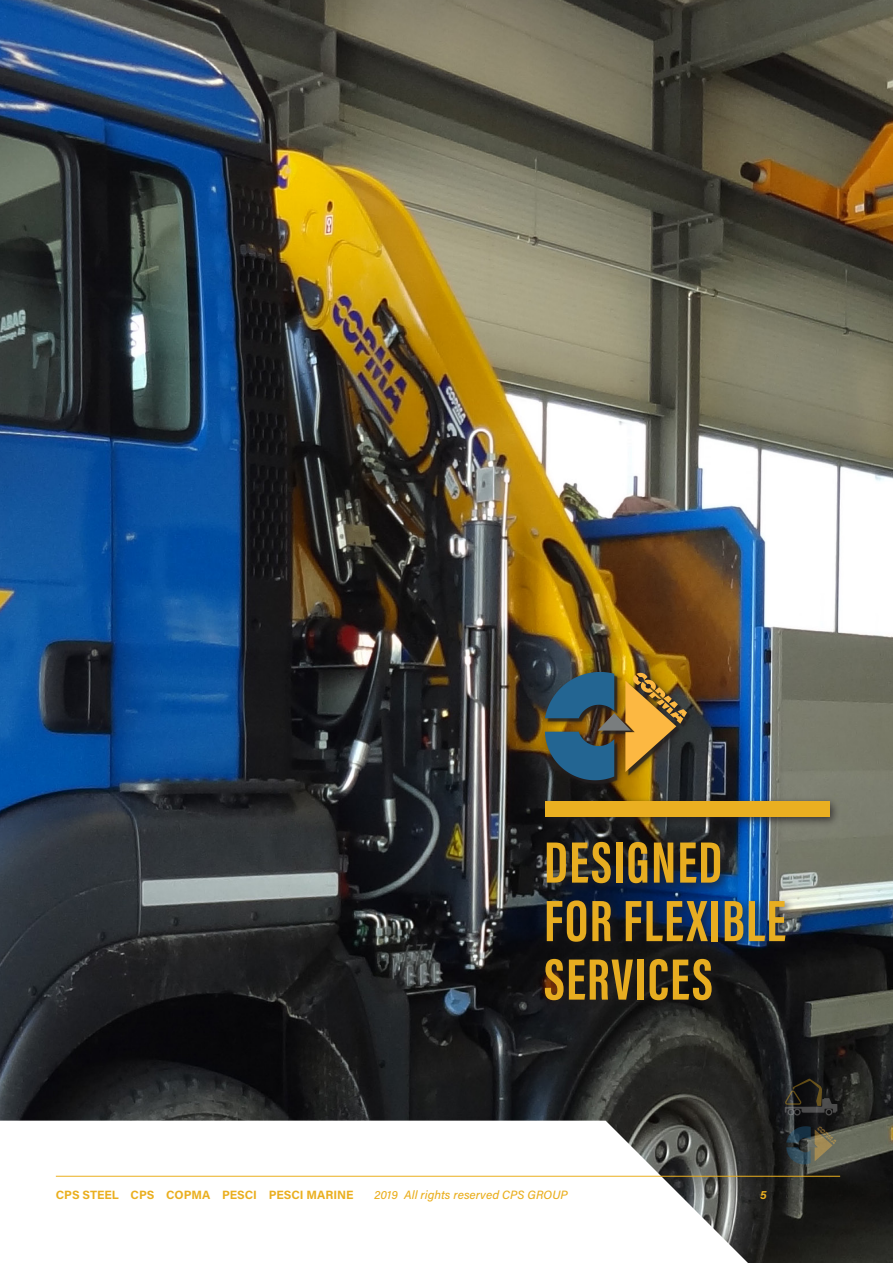
<style>
.page{position:relative;width:893px;height:1263px;background:#fff}
.page>*{position:absolute;margin:0;border:0;box-sizing:border-box;transform-origin:0 0}
.t1{font:700 60px/58.5px "Acumin Pro Extra Cond";letter-spacing:.025em;color:#eaaf21}
.t2{font:700 12px "Acumin Pro";letter-spacing:-.005em;color:#eaaf20}
.t3{font:italic 500 12px "Acumin Pro";letter-spacing:.005em;color:#eaaf20}
.t4{font:italic 700 12px "Acumin Pro";color:#eaaf20}
</style>
<div class="page">
<img style="left:0;top:0;width:893px;height:1263px">
<div style="left:540px;top:837px;width:256px;height:174px;background:#231f20;opacity:.75"></div>
<div style="left:540px;top:796px;width:300px;height:32px;background:#231f20;opacity:.75"></div>
<div style="left:545px;top:802px;width:284px;height:15px;background:#eaaf21"></div>
<hr style="left:56px;top:1176px;width:784px;height:1px;background:#eaaf20">
<div style="left:785px;top:1079px;width:53px;height:37px;background:#231f20;opacity:.75"></div>
<svg style="left:784px;top:1078px;width:53px;height:35px"></svg>
<div style="left:825px;top:1108px;width:7px;height:7px;border:1px solid #a9a8a8;border-radius:50%"></div>
<div style="left:794px;top:1108px;width:7px;height:7px;border:1px solid #a9a8a8;border-radius:50%"></div>
<div style="left:787px;top:1108px;width:7px;height:7px;border:1px solid #a9a8a8;border-radius:50%"></div>
<svg style="left:786px;top:1126px;width:50px;height:38px"></svg>
<div style="left:540px;top:667px;width:157px;height:124px;background:#231f20;opacity:.75"></div>
<div style="left:547px;top:674px;width:144px;height:110px;background:#231f20;opacity:.75"></div>
<svg style="left:545px;top:672px;width:142px;height:108px"></svg>
<h1 class="t1" style="left:544px;top:833px;width:243px">DESIGNED<br>FOR FLEXIBLE<br>SERVICES</h1>
<p class="t2" style="left:56px;top:1186px;width:299px">CPS STEEL CPS COPMA PESCI PESCI MARINE</p>
<p class="t3" style="left:374px;top:1186px;width:195px">2019 All rights reserved CPS GROUP</p>
<p class="t4" style="left:760px;top:1186px;width:8px">5</p>
</div>
